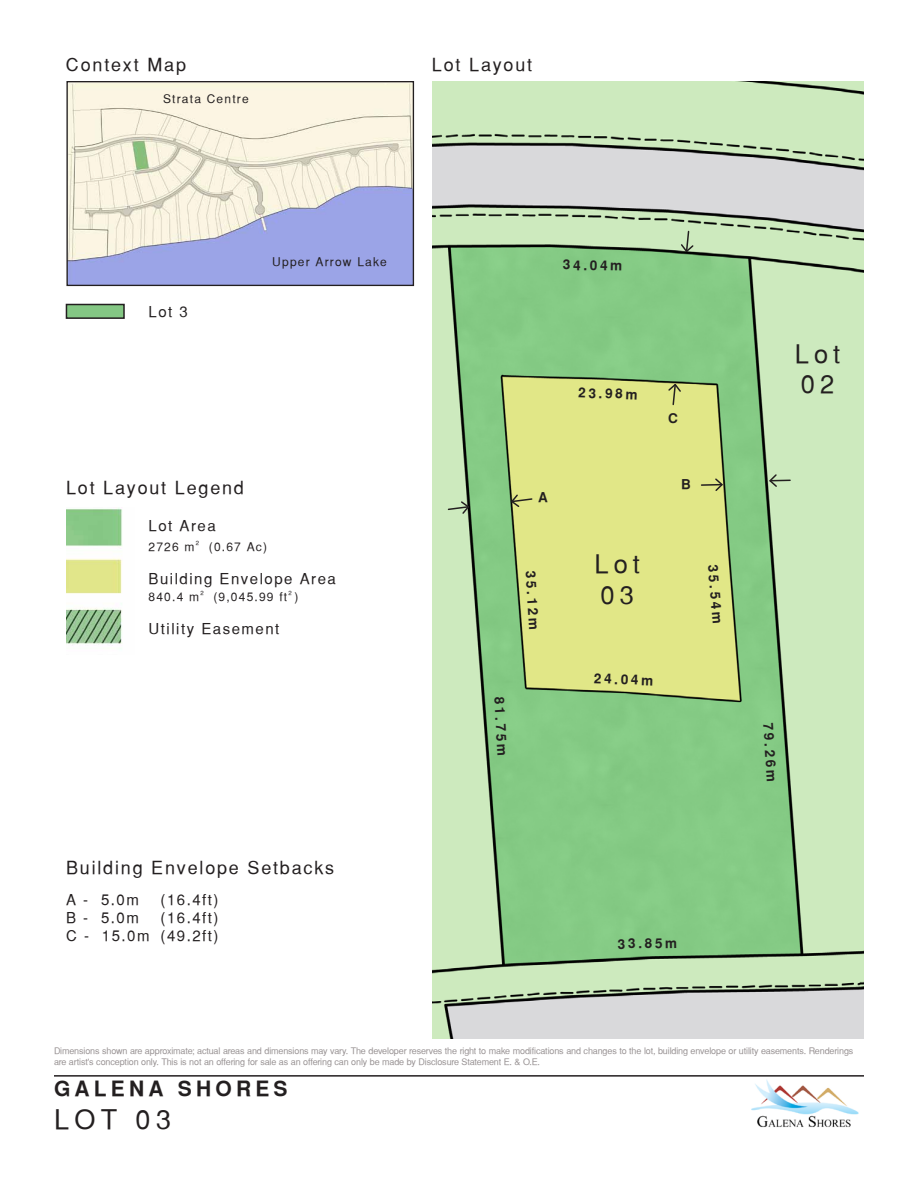
<style>
.page{position:relative;width:918px;height:1188px;background:#fff}
.page>*{position:absolute;margin:0;border:0;box-sizing:border-box;transform-origin:0 0}
.t1{font:27px "Sans Serif";color:#231f20}
.t2{font:25.5px/30.6px "Sans Serif";letter-spacing:.2em;color:#231f20}
.t3{font:700 21px "Sans Serif";letter-spacing:.2em;color:#231f20}
.t4{font:18px "Sans Serif";letter-spacing:.1em;color:#231f20}
.t5{font:15px/18px "Sans Serif";letter-spacing:.1em;color:#231f20;text-align:right}
.t6{font:700 13.5px "Sans Serif";color:#231f20}
.t7{font:12px "Sans Serif";letter-spacing:.1em;color:#231f20}
.t8{font:9px/10.8px "Sans Serif";letter-spacing:-.015em;color:#989293}
.t9{font:6px "Sans Serif";color:#231f20}
</style>
<div class="page">
<div style="left:66px;top:304px;width:58px;height:14px;background:#84c784"></div>
<div style="left:66px;top:304px;width:59px;height:15px;border:2px solid #231f20"></div>
<img style="left:432px;top:81px;width:432px;height:957px">
<img style="left:68px;top:83px;width:344px;height:201px">
<div style="left:66px;top:81px;width:348px;height:205px;border:1px solid #231f20"></div>
<hr style="left:54px;top:1075px;width:810px;height:2px;background:#231f20">
<img style="left:751px;top:1079px;width:108px;height:49px">
<svg style="left:447px;top:500px;width:24px;height:15px"></svg>
<svg style="left:700px;top:477px;width:24px;height:15px"></svg>
<svg style="left:510px;top:493px;width:23px;height:15px"></svg>
<svg style="left:768px;top:473px;width:24px;height:15px"></svg>
<svg style="left:680px;top:230px;width:15px;height:24px"></svg>
<svg style="left:667px;top:382px;width:15px;height:24px"></svg>
<img style="left:66px;top:507px;width:56px;height:139px">
<h3 class="t4" style="left:66px;top:54px;width:122px">Context Map</h3>
<h3 class="t4" style="left:432px;top:54px;width:102px">Lot Layout</h3>
<h3 class="t7" style="left:163px;top:91px;width:87px">Strata Centre</h3>
<h3 class="t5" style="left:148px;top:303px;width:41px">Lot 3</h3>
<h3 class="t7" style="left:272px;top:255px;width:116px">Upper Arrow Lake</h3>
<h3 class="t4" style="left:66px;top:477px;width:179px">Lot Layout Legend</h3>
<h3 class="t5" style="left:148px;top:516px;width:69px">Lot Area</h3>
<h3 class="t7" style="left:149px;top:540px;width:48px">2726 m</h3>
<p class="t9" style="left:196px;top:540px;width:5px">2</p>
<h3 class="t7" style="left:209px;top:540px;width:60px">(0.67 Ac)</h3>
<h3 class="t5" style="left:148px;top:569px;width:189px">Building Envelope Area</h3>
<h3 class="t7" style="left:149px;top:590px;width:52px">840.4 m</h3>
<p class="t9" style="left:200px;top:590px;width:5px">2</p>
<h3 class="t7" style="left:213px;top:590px;width:75px">(9,045.99 ft</h3>
<p class="t9" style="left:288px;top:590px;width:5px">2</p>
<h3 class="t7" style="left:295px;top:590px;width:5px">)</h3>
<h3 class="t5" style="left:149px;top:619px;width:132px">Utility Easement</h3>
<h3 class="t4" style="left:66px;top:857px;width:270px">Building Envelope Setbacks</h3>
<h3 class="t5" style="left:66px;top:891px;width:74px">A - 5.0m</h3>
<h3 class="t5" style="left:161px;top:891px;width:60px">(16.4ft)</h3>
<h3 class="t5" style="left:66px;top:909px;width:74px">B - 5.0m</h3>
<h3 class="t5" style="left:66px;top:909px;width:154px">(16.4ft)<br>C - 15.0m (49.2ft)</h3>
<h3 class="t6" style="left:563px;top:257px;width:61px;rotate:1deg">34.04m</h3>
<h3 class="t6" style="left:579px;top:384px;width:61px;rotate:2deg">23.98m</h3>
<h3 class="t6" style="left:668px;top:410px;width:11px">C</h3>
<h3 class="t6" style="left:538px;top:489px;width:11px">A</h3>
<h3 class="t6" style="left:681px;top:476px;width:11px">B</h3>
<h3 class="t6" style="left:507px;top:696px;width:61px;rotate:87deg">81.75m</h3>
<h2 class="t2" style="left:594px;top:549px;width:47px">Lot<br>03</h2>
<h3 class="t6" style="left:539px;top:570px;width:61px;rotate:87deg">35.12m</h3>
<h3 class="t6" style="left:721px;top:564px;width:61px;rotate:85deg">35.54m</h3>
<h3 class="t6" style="left:594px;top:670px;width:61px;rotate:2deg">24.04m</h3>
<h2 class="t2" style="left:795px;top:338px;width:47px">Lot<br>02</h2>
<h3 class="t6" style="left:776px;top:722px;width:61px;rotate:87deg">79.26m</h3>
<h3 class="t6" style="left:618px;top:936px;width:61px;rotate:-1deg">33.85m</h3>
<p class="t8" style="left:54px;top:1045px;width:801px">Dimensions shown are approximate; actual areas and dimensions may vary. The developer reserves the right to make modifications and changes to the lot, building envelope or utility easements. Renderings are artist's conception only. This is not an offering for sale as an offering can only be made by Disclosure Statement E. &amp; O.E.</p>
<h3 class="t3" style="left:54px;top:1077px;width:235px">GALENA SHORES</h3>
<h1 class="t1" style="left:54px;top:1103px;width:119px">LOT 03</h1>
</div>
